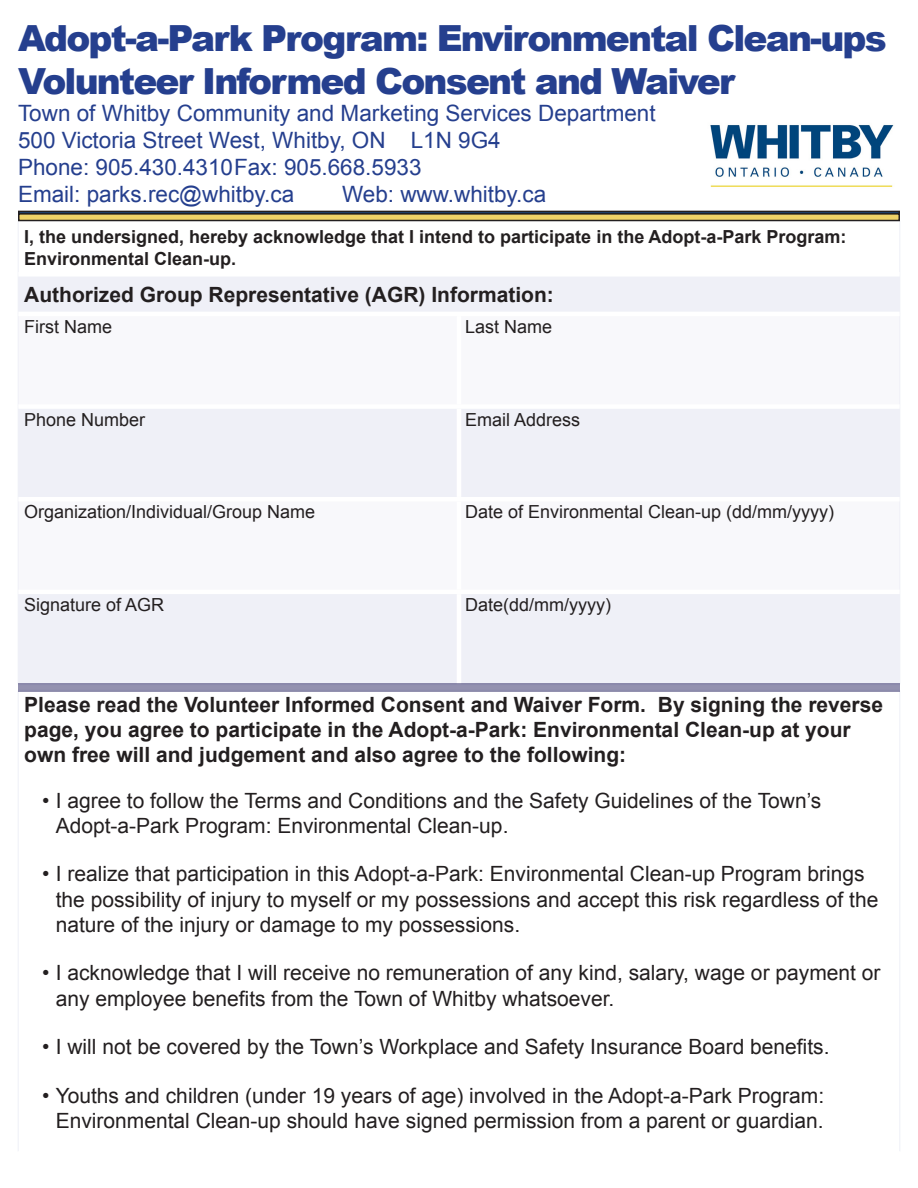
<style>
.page{position:relative;width:918px;height:1188px;background:#fff}
.page>*{position:absolute;margin:0;border:0;box-sizing:border-box;transform-origin:0 0}
.FORM_TITLE{font:900 36px "Arial";letter-spacing:-.05em;color:#253f8e}
.FORM_TITLE-2{font:22.5px/27px "Arial";color:#253f8e}
.t1{font:21px/25.2px "Arial";color:#231f20}
.Base{font:700 21px/25.2px "Arial";color:#231f20}
.form_sectionHeadings{font:700 21px "Arial";color:#231f20}
.Base-2{font:18px "Arial";color:#231f20}
.form_sectionHeadings-2{font:700 18px/21.6px "Arial";color:#231f20}
.form_sectionHeadings-3{font:18px "Arial";color:#231f20}
.s1{font-style:inherit}
</style>
<div class="page">
<div style="left:19px;top:277px;width:881px;height:406px;background:#eff0f7"></div>
<svg style="left:19px;top:316px;width:881px;height:274px"></svg>
<hr style="left:18px;top:221px;width:1px;height:53px;background:#eff0f7">
<hr style="left:900px;top:221px;width:1px;height:53px;background:#eff0f7">
<hr style="left:18px;top:274px;width:1px;height:40px;background:#eff0f7">
<hr style="left:900px;top:274px;width:1px;height:40px;background:#eff0f7">
<hr style="left:18px;top:314px;width:1px;height:93px;background:#eff0f7">
<hr style="left:900px;top:314px;width:1px;height:93px;background:#eff0f7">
<hr style="left:18px;top:407px;width:1px;height:92px;background:#eff0f7">
<hr style="left:900px;top:407px;width:1px;height:92px;background:#eff0f7">
<hr style="left:18px;top:499px;width:1px;height:93px;background:#eff0f7">
<hr style="left:900px;top:499px;width:1px;height:93px;background:#eff0f7">
<hr style="left:18px;top:592px;width:1px;height:92px;background:#eff0f7">
<hr style="left:900px;top:592px;width:1px;height:92px;background:#eff0f7">
<div style="left:18px;top:272px;width:441px;height:5px;background:#fff"></div>
<hr style="left:457px;top:316px;width:4px;height:88px;background:#fff">
<div style="left:18px;top:404px;width:441px;height:5px;background:#fff"></div>
<div style="left:459px;top:404px;width:441px;height:5px;background:#fff"></div>
<hr style="left:457px;top:409px;width:4px;height:88px;background:#fff">
<hr style="left:457px;top:501px;width:4px;height:89px;background:#fff">
<hr style="left:18px;top:590px;width:441px;height:4px;background:#fff">
<hr style="left:459px;top:590px;width:441px;height:4px;background:#fff">
<hr style="left:457px;top:594px;width:4px;height:90px;background:#fff">
<hr style="left:18px;top:312px;width:441px;height:4px;background:#fff">
<hr style="left:459px;top:312px;width:441px;height:4px;background:#fff">
<hr style="left:18px;top:497px;width:441px;height:4px;background:#fff">
<hr style="left:459px;top:497px;width:441px;height:4px;background:#fff">
<hr style="left:18px;top:690px;width:1px;height:461px;background:#eff0f7">
<hr style="left:900px;top:690px;width:1px;height:461px;background:#eff0f7">
<div style="left:18px;top:211px;width:882px;height:4px;border:2px solid #231f20"></div>
<div style="left:19px;top:214px;width:880px;height:6px;background:#eed167"></div>
<div style="left:18px;top:213px;width:882px;height:8px;border:2px solid #231f20"></div>
<div style="left:18px;top:683px;width:882px;height:9px;background:#9290af"></div>
<img style="left:710px;top:125px;width:184px;height:62px">
<p class="FORM_TITLE" style="left:18px;top:12px;width:870px">Adopt-a-Park Program: Environmental Clean-ups</p>
<p class="FORM_TITLE" style="left:18px;top:55px;width:719px">Volunteer Informed Consent and Waiver</p>
<p class="FORM_TITLE-2" style="left:18px;top:100px;width:639px">Town of Whitby Community and Marketing Services Department</p>
<p class="FORM_TITLE-2" style="left:18px;top:127px;width:484px">500 Victoria Street West, Whitby, ON L1N 9G4<br>Phone: 905.430.4310Fax: 905.668.5933<br>Email: parks.rec@whitby.ca</p>
<p class="FORM_TITLE-2" style="left:342px;top:181px;width:206px">Web: www.whitby.ca</p>
<h1 class="form_sectionHeadings-2" style="left:24px;top:227px;width:824px">I, the undersigned, hereby acknowledge that I intend to participate in the Adopt-a-Park Program:<br>Environmental Clean-up.</h1>
<h1 class="form_sectionHeadings" style="left:24px;top:280px;width:531px">Authorized Group Representative (AGR) Information:</h1>
<h1 class="form_sectionHeadings-3" style="left:24px;top:315px;width:90px">First Name</h1>
<h1 class="form_sectionHeadings-3" style="left:465px;top:315px;width:89px">Last Name</h1>
<p class="Base-2" style="left:24px;top:408px;width:123px">Phone Number</p>
<p class="Base-2" style="left:465px;top:408px;width:117px">Email Address</p>
<p class="Base-2" style="left:24px;top:500px;width:293px">Organization/Individual/Group Name</p>
<p class="Base-2" style="left:465px;top:500px;width:371px">Date of Environmental Clean-up (dd/mm/yyyy)</p>
<p class="Base-2" style="left:24px;top:593px;width:142px">Signature of AGR</p>
<p class="Base-2" style="left:465px;top:593px;width:148px">Date(dd/mm/yyyy)</p>
<p class="Base" style="left:24px;top:692px;width:860px">Please read the Volunteer Informed Consent and Waiver Form. By signing the reverse page, you agree to participate in the Adopt-a-Park: Environmental Clean-up at your own free will and judgement and also agree to the following:</p>
<p class="t1" style="left:56px;top:788px;width:767px;text-indent:-14px">• I agree to follow the Terms and Conditions and the Safety Guidelines of the Town’s<br>Adopt-a-Park Program: Environmental Clean-up.</p>
<p class="t1" style="left:56px;top:862px;width:824px;text-indent:-14px">• I realize that participation in this Adopt-a-Park: Environmental Clean-up Program brings the possibility of injury to myself or my possessions and accept this risk regardless of the nature of the injury or damage to my possessions.</p>
<p class="t1" style="left:56px;top:961px;width:826px;text-indent:-14px">• I acknowledge that I will receive no remuneration of any kind, salary, wage or payment or any employee benefits from the Town of Whitby whatsoever.</p>
<p class="t1" style="left:42px;top:1034px;width:789px">• I will not be covered by the Town’s Workplace and Safety Insurance Board benefits.</p>
<p class="t1" style="left:42px;top:1083px;width:783px;text-align:right">• Youths and children (under 19 years of age) involved in the Adopt-a-Park <span class="s1">Program</span>:<br><span class="s1">Environmental C</span>lean-up should have signed permission from a parent or guardian.</p>
</div>
